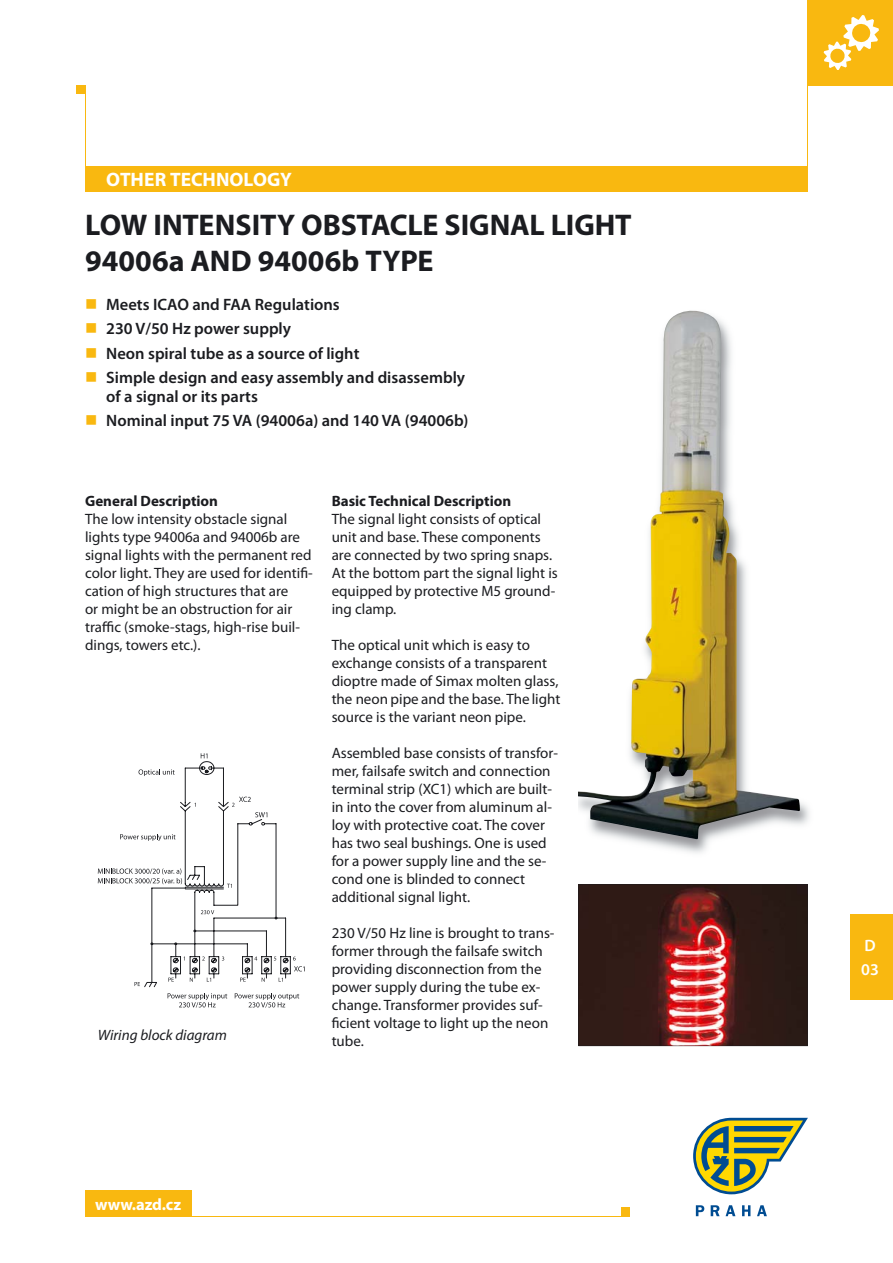
<style>
.page{position:relative;width:893px;height:1263px;background:#fff}
.page>*{position:absolute;margin:0;border:0;box-sizing:border-box;transform-origin:0 0}
.t1{font:700 30px/36px "Myriad Pro";color:#1b1c20}
.t2{font:700 19.5px "Myriad Pro";letter-spacing:-.005em;color:#fff}
.t3{font:600 16.5px/24px "Myriad Pro";color:#1b1c20}
.t4{font:700 16.5px "Myriad Pro";color:#fff}
.t5{font:600 16.5px/24px "Myriad Pro";color:#fff}
.t6{font:15px/18px "Myriad Pro";color:#1b1c20}
.t7{font:700 15px "Myriad Pro";color:#1b1c20}
.t8{font:italic 15px "Myriad Pro";color:#1b1c20}
</style>
<div class="page">
<svg style="left:693px;top:1118px;width:115px;height:76px"></svg>
<svg style="left:696px;top:1205px;width:8px;height:11px"></svg>
<svg style="left:711px;top:1205px;width:9px;height:11px"></svg>
<svg style="left:726px;top:1205px;width:9px;height:11px"></svg>
<svg style="left:742px;top:1205px;width:8px;height:11px"></svg>
<svg style="left:757px;top:1205px;width:10px;height:11px"></svg>
<div style="left:85px;top:166px;width:723px;height:25px;background:#f9b810"></div>
<div style="left:85px;top:1191px;width:106px;height:25px;background:#f9b810"></div>
<hr style="left:85px;top:1216px;width:544px;height:1px;background:#f9b810">
<div style="left:621px;top:1208px;width:8px;height:8px;background:#f9b810"></div>
<hr style="left:807px;top:0;width:1px;height:191px;background:#f9b810">
<hr style="left:85px;top:85px;width:1px;height:106px;background:#f9b810">
<div style="left:77px;top:85px;width:8px;height:9px;background:#f9b810"></div>
<div style="left:808px;top:0;width:85px;height:85px;background:#f9b810"></div>
<svg style="left:824px;top:15px;width:55px;height:55px"></svg>
<div style="left:850px;top:914px;width:43px;height:85px;background:#f9b810"></div>
<img style="left:621px;top:802px;width:188px;height:51px">
<img style="left:578px;top:310px;width:222px;height:529px">
<svg style="left:235px;top:993px;width:64px;height:15px"></svg>
<svg style="left:168px;top:993px;width:59px;height:15px"></svg>
<svg style="left:98px;top:753px;width:207px;height:234px"></svg>
<svg style="left:578px;top:884px;width:230px;height:162px;background:#532724"></svg>
<h2 class="t2" style="left:106px;top:168px;width:187px">OTHER TECHNOLOGY</h2>
<h1 class="t1" style="left:85px;top:207px;width:548px">LOW INTENSITY OBSTACLE SIGNAL LIGHT<br>94006a AND 94006b TYPE</h1>
<p class="t3" style="left:106px;top:294px;width:360px">Meets ICAO and FAA Regulations<br>230 V/50 Hz power supply<br>Neon spiral tube as a source of light<br>Simple design and easy assembly and disassembly</p>
<p class="t3" style="left:106px;top:386px;width:364px">of a signal or its parts<br>Nominal input 75 VA (94006a) and 140 VA (94006b)</p>
<p class="t7" style="left:85px;top:492px;width:135px">General Description</p>
<p class="t6" style="left:85px;top:511px;width:229px">The low intensity obstacle signal lights type 94006a and 94006b are signal lights with the permanent red color light. They are used for identifi&shy;cation of high structures that are<br>or might be an obstruction for air traffic (smoke-stags, high-rise buil&shy;dings, towers etc.).</p>
<p class="t7" style="left:332px;top:492px;width:181px">Basic Technical Description</p>
<p class="t6" style="left:332px;top:511px;width:228px">The signal light consists of optical unit and base. These components are connected by two spring snaps.<br>At the bottom part the signal light is equipped by protective M5 ground&shy;ing clamp.</p>
<p class="t6" style="left:332px;top:637px;width:230px">The optical unit which is easy to exchange consists of a transparent dioptre made of Simax molten glass, the neon pipe and the base. The light source is the variant neon pipe.</p>
<p class="t6" style="left:332px;top:745px;width:228px">Assembled base consists of transfor&shy;mer, failsafe switch and connection terminal strip (XC1) which are built - in into the cover from aluminum al&shy;loy with protective coat. The cover has two seal bushings. One is used for a power supply line and the se&shy;cond one is blinded to connect additional signal light.</p>
<p class="t6" style="left:332px;top:925px;width:224px">230 V/50 Hz line is brought to trans&shy;former through the failsafe switch providing disconnection from the power supply during the tube ex&shy;change. Transformer provides suf&shy;ficient voltage to light up the neon</p>
<p class="t8" style="left:98px;top:1030px;width:131px">Wiring block diagram</p>
<p class="t6" style="left:332px;top:1033px;width:34px">tube.</p>
<p class="t4" style="left:95px;top:1194px;width:87px">www.azd.cz</p>
<p class="t5" style="left:861px;top:935px;width:19px">D<br>03</p>
</div>
